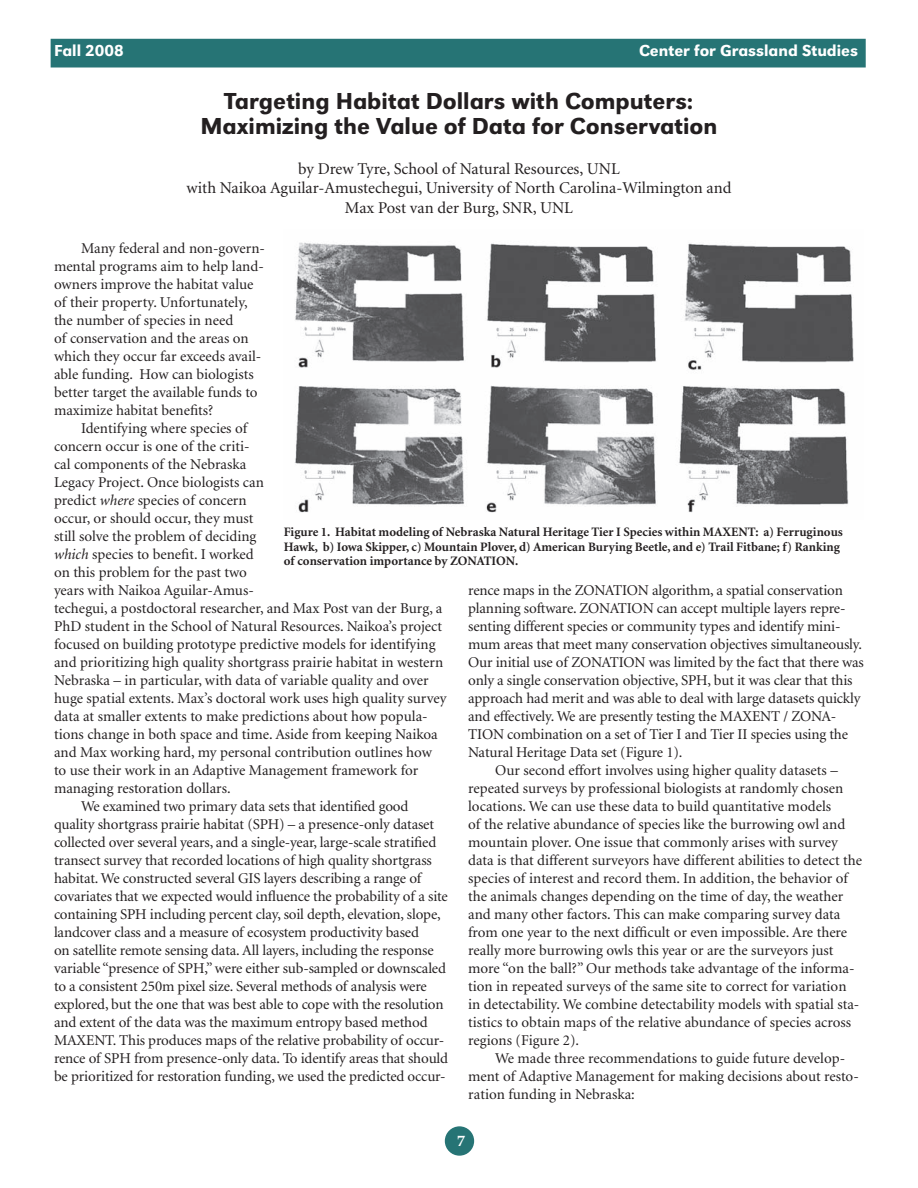
<style>
.page{position:relative;width:918px;height:1188px;background:#fff}
.page>*{position:absolute;margin:0;border:0;box-sizing:border-box;transform-origin:0 0}
.t1{font:500 24px "URW Grotesk T";color:#231f20}
.Author_s_Heads{font:16.5px "Minion";color:#231f20}
.t2{font:500 16.5px "URW Grotesk T";color:#fff}
.t3{font:700 15.9px "Palatino";color:#fff}
.Body_text{font:15px/18px "Minion";letter-spacing:-.005em;color:#231f20}
.Editors_Notes{font:700 12.9px/14.4px "Minion";color:#231f20}
.s1{font-style:italic}
</style>
<div class="page">
<div style="left:51px;top:39px;width:815px;height:29px;background:#267475;border:2px solid #267475"></div>
<div style="left:446px;top:1127px;width:27px;height:28px;background:#267475;border-radius:50%"></div>
<div style="left:445px;top:1126px;width:29px;height:30px;border:2px solid #267475;border-radius:50%"></div>
<img style="left:295px;top:242px;width:559px;height:271px">
<p class="t2" style="left:54px;top:41px;width:71px">Fall 2008</p>
<p class="t2" style="left:639px;top:41px;width:221px">Center for Grassland Studies</p>
<p class="t1" style="left:224px;top:87px;width:471px">Targeting Habitat Dollars with Computers:</p>
<p class="t1" style="left:200px;top:112px;width:519px">Maximizing the Value of Data for Conservation</p>
<p class="Author_s_Heads" style="left:298px;top:160px;width:323px">by Drew Tyre, School of Natural Resources, UNL</p>
<p class="Author_s_Heads" style="left:186px;top:180px;width:547px">with Naikoa Aguilar-Amustechegui, University of North Carolina-Wilmington and</p>
<p class="Author_s_Heads" style="left:345px;top:200px;width:230px">Max Post van der Burg, SNR, UNL</p>
<p class="Body_text" style="left:54px;top:240px;width:213px;text-indent:27px">Many federal and non-govern&shy;mental programs aim to help land&shy;owners improve the habitat value of their property. Unfortunately, the number of species in need<br>of conservation and the areas on which they occur far exceeds avail&shy;able funding. How can biologists better target the available funds to maximize habitat benefits?</p>
<p class="Body_text" style="left:54px;top:420px;width:394px;text-indent:27px">Identifying where species of<br>concern occur is one of the criti-<br>cal components of the Nebraska<br>Legacy Project. Once biologists can<br>predict <span class="s1">where</span> species of concern<br>occur, or should occur, they must<br>still solve the problem of deciding<br><span class="s1">which</span> species to benefit. I worked<br>on this problem for the past two<br>years with Naikoa Aguilar-Amus-<br>techegui, a postdoctoral researcher, and Max Post van der Burg, a PhD student in the School of Natural Resources. Naikoa’s project focused on building prototype predictive models for identifying and prioritizing high quality shortgrass prairie habitat in western Nebraska – in particular, with data of variable quality and over huge spatial extents. Max’s doctoral work uses high quality survey data at smaller extents to make predictions about how popula&shy;tions change in both space and time. Aside from keeping Naikoa and Max working hard, my personal contribution outlines how to use their work in an Adaptive Management framework for managing restoration dollars.</p>
<p class="Body_text" style="left:54px;top:798px;width:396px;text-indent:27px">We examined two primary data sets that identified good quality shortgrass prairie habitat (SPH) – a presence-only dataset collected over several years, and a single-year, large-scale stratified transect survey that recorded locations of high quality shortgrass habitat. We constructed several GIS layers describing a range of covariates that we expected would influence the probability of a site containing SPH including percent clay, soil depth, elevation, slope, landcover class and a measure of ecosystem productivity based<br>on satellite remote sensing data. All layers, including the response variable “presence of SPH,” were either sub-sampled or downscaled to a consistent 250m pixel size. Several methods of analysis were explored, but the one that was best able to cope with the resolution and extent of the data was the maximum entropy based method MAXENT. This produces maps of the relative probability of occur&shy;rence of SPH from presence-only data. To identify areas that should be prioritized for restoration funding, we used the predicted occur-</p>
<p class="Editors_Notes" style="left:284px;top:525px;width:561px">Figure 1. Habitat modeling of Nebraska Natural Heritage Tier I Species within MAXENT: a) Ferruginous<br>Hawk, b) Iowa Skipper, c) Mountain Plover, d) American Burying Beetle, and e) Trail Fitbane; f) Ranking of conservation importance by ZONATION.</p>
<p class="Body_text" style="left:468px;top:582px;width:397px">rence maps in the ZONATION algorithm, a spatial conservation planning software. ZONATION can accept multiple layers repre&shy;senting different species or community types and identify mini&shy;mum areas that meet many conservation objectives simultaneously.<br>Our initial use of ZONATION was limited by the fact that there was only a single conservation objective, SPH, but it was clear that this approach had merit and was able to deal with large datasets quickly and effectively. We are presently testing the MAXENT / ZONA-TION combination on a set of Tier I and Tier II species using the Natural Heritage Data set (Figure 1).</p>
<p class="Body_text" style="left:468px;top:762px;width:395px;text-indent:27px">Our second effort involves using higher quality datasets – repeated surveys by professional biologists at randomly chosen locations. We can use these data to build quantitative models<br>of the relative abundance of species like the burrowing owl and mountain plover. One issue that commonly arises with survey data is that different surveyors have different abilities to detect the species of interest and record them. In addition, the behavior of the animals changes depending on the time of day, the weather and many other factors. This can make comparing survey data from one year to the next difficult or even impossible. Are there really more burrowing owls this year or are the surveyors just more “on the ball?” Our methods take advantage of the informa&shy;tion in repeated surveys of the same site to correct for variation in detectability. We combine detectability models with spatial sta&shy;tistics to obtain maps of the relative abundance of species across regions (Figure 2).</p>
<p class="Body_text" style="left:468px;top:1050px;width:392px;text-indent:27px">We made three recommendations to guide future develop&shy;ment of Adaptive Management for making decisions about resto&shy;ration funding in Nebraska:</p>
<p class="t3" style="left:457px;top:1132px;width:9px">7</p>
</div>
